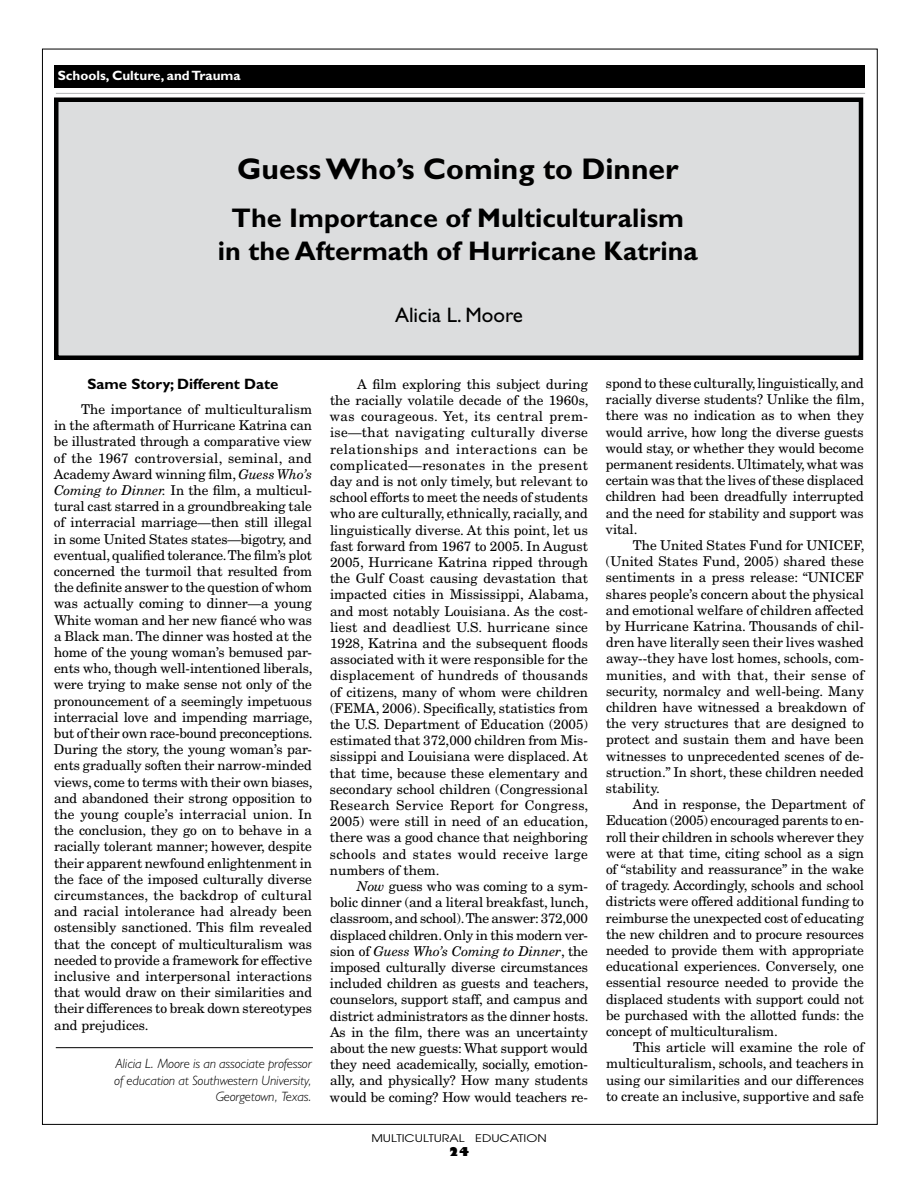
<style>
.page{position:relative;width:918px;height:1188px;background:#fff}
.page>*{position:absolute;margin:0;border:0;box-sizing:border-box;transform-origin:0 0}
.t1{font:700 30px "Gill Sans";color:#000}
.t2{font:700 27px/32.4px "Gill Sans";color:#000;text-align:center}
.t3{font:21px "Gill Sans";color:#000}
.t4{font:700 15px "Gill Sans";color:#000}
.t5{font:13.5px/16.2px "New Century Schlbk";letter-spacing:-.01em;color:#000;text-align:justify}
.t6{font:italic 300 13.5px/16.2px "Humanist 521 BT";color:#000;text-align:right}
.t7{font:700 13.5px "Gill Sans";color:#fff}
.t8{font:800 12px "Gill Sans";color:#000}
.t9{font:10.5px "Avant Garde";color:#000;scale:1.2 1}
.s1{font-style:italic}
</style>
<div class="page">
<div style="left:54px;top:65px;width:811px;height:23px;background:#000"></div>
<hr style="left:56px;top:93px;width:809px;height:1px;background:#b3b5b7">
<div style="left:56px;top:100px;width:805px;height:258px;background:#dcddde"></div>
<div style="left:54px;top:98px;width:809px;height:262px;border:4px solid #000"></div>
<hr style="left:56px;top:1047px;width:257px;height:1px;background:#000">
<p class="t7" style="left:58px;top:68px;width:184px">Schools, Culture, and Trauma</p>
<h1 class="t1" style="left:237px;top:151px;width:443px">Guess Who’s Coming to Dinner</h1>
<h2 class="t2" style="left:218px;top:202px;width:481px">The Importance of Multiculturalism in the Aftermath of Hurricane Katrina</h2>
<h3 class="t3" style="left:395px;top:302px;width:129px">Alicia L. Moore</h3>
<p class="t4" style="left:88px;top:375px;width:192px">Same Story; Different Date</p>
<p class="t5" style="left:54px;top:401px;width:260px;text-indent:27px">The importance of multiculturalism in the aftermath of Hurricane Katrina can be illustrated through a comparative view of the 1967 controversial, seminal, and Academy Award winning film, <span class="s1">Guess Who’s Coming to Dinner.</span> In the film, a multicul&shy;tural cast starred in a groundbreaking tale of interracial marriage—then still illegal in some United States states—bigotry, and eventual, qualified tolerance.The film’s plot concerned the turmoil that resulted from the definite answer to the question of whom was actually coming to dinner—a young White woman and her new fiancé who was a Black man. The dinner was hosted at the home of the young woman’s bemused par&shy;ents who, though well-intentioned liberals, were trying to make sense not only of the pronouncement of a seemingly impetuous interracial love and impending marriage, but of their own race-bound preconceptions.<br>During the story, the young woman’s par&shy;ents gradually soften their narrow-minded views, come to terms with their own biases, and abandoned their strong opposition to the young couple’s interracial union. In the conclusion, they go on to behave in a racially tolerant manner; however, despite their apparent newfound enlightenment in the face of the imposed culturally diverse circumstances, the backdrop of cultural and racial intolerance had already been ostensibly sanctioned. This film revealed that the concept of multiculturalism was needed to provide a framework for effective inclusive and interpersonal interactions that would draw on their similarities and their differences to break down stereotypes and prejudices.</p>
<p class="t6" style="left:115px;top:1056px;width:199px">Alicia L. Moore is an associate professor of education at Southwestern University,<br>Georgetown, Texas.</p>
<p class="t5" style="left:330px;top:376px;width:260px;text-indent:27px">A film exploring this subject during the racially volatile decade of the 1960s, was courageous. Yet, its central prem&shy;ise—that navigating culturally diverse relationships and interactions can be complicated—resonates in the present day and is not only timely, but relevant to school efforts to meet the needs of students who are culturally, ethnically, racially, and linguistically diverse. At this point, let us fast forward from 1967 to 2005. In August 2005, Hurricane Katrina ripped through the Gulf Coast causing devastation that impacted cities in Mississippi, Alabama, and most notably Louisiana. As the cost&shy;liest and deadliest U.S. hurricane since 1928, Katrina and the subsequent floods associated with it were responsible for the displacement of hundreds of thousands of citizens, many of whom were children (FEMA, 2006). Specifically, statistics from the U.S. Department of Education (2005) estimated that 372,000 children from Mis&shy;sissippi and Louisiana were displaced. At that time, because these elementary and secondary school children (Congressional Research Service Report for Congress, 2005) were still in need of an education, there was a good chance that neighboring schools and states would receive large numbers of them.</p>
<p class="t5" style="left:330px;top:878px;width:260px;text-indent:27px"><span class="s1">Now</span> guess who was coming to a sym&shy;bolic dinner (and a literal breakfast, lunch, classroom,and school).The answer:372,000 displaced children.Only in this modern ver&shy;sion of <span class="s1">Guess Who’s Coming to Dinner</span>, the imposed culturally diverse circumstances included children as guests and teachers, counselors, support staff, and campus and district administrators as the dinner hosts.<br>As in the film, there was an uncertainty about the new guests: What support would they need academically, socially, emotion&shy;ally, and physically? How many students would be coming? How would teachers re-</p>
<p class="t9" style="left:371px;top:1131px;width:148px">MULTICULTURAL EDUCATION</p>
<p class="t8" style="left:449px;top:1144px;width:22px">24</p>
<p class="t5" style="left:606px;top:375px;width:260px">spond to these culturally, linguistically, and racially diverse students? Unlike the film, there was no indication as to when they would arrive, how long the diverse guests would stay, or whether they would become permanent residents. Ultimately, what was certain was that the lives of these displaced children had been dreadfully interrupted and the need for stability and support was vital.</p>
<p class="t5" style="left:606px;top:537px;width:260px;text-indent:27px">The United States Fund for UNICEF, (United States Fund, 2005) shared these sentiments in a press release: “UNICEF shares people’s concern about the physical and emotional welfare of children affected by Hurricane Katrina. Thousands of chil&shy;dren have literally seen their lives washed away--they have lost homes, schools, com&shy;munities, and with that, their sense of security, normalcy and well-being. Many children have witnessed a breakdown of the very structures that are designed to protect and sustain them and have been witnesses to unprecedented scenes of de&shy;struction.” In short, these children needed stability.</p>
<p class="t5" style="left:606px;top:796px;width:260px;text-indent:27px">And in response, the Department of Education (2005) encouraged parents to en&shy;roll their children in schools wherever they were at that time, citing school as a sign of “stability and reassurance” in the wake of tragedy. Accordingly, schools and school districts were offered additional funding to reimburse the unexpected cost of educating the new children and to procure resources needed to provide them with appropriate educational experiences. Conversely, one essential resource needed to provide the displaced students with support could not be purchased with the allotted funds: the concept of multiculturalism.</p>
<p class="t5" style="left:606px;top:1039px;width:260px;text-indent:27px">This article will examine the role of multiculturalism, schools, and teachers in using our similarities and our differences to create an inclusive, supportive and safe</p>
</div>
